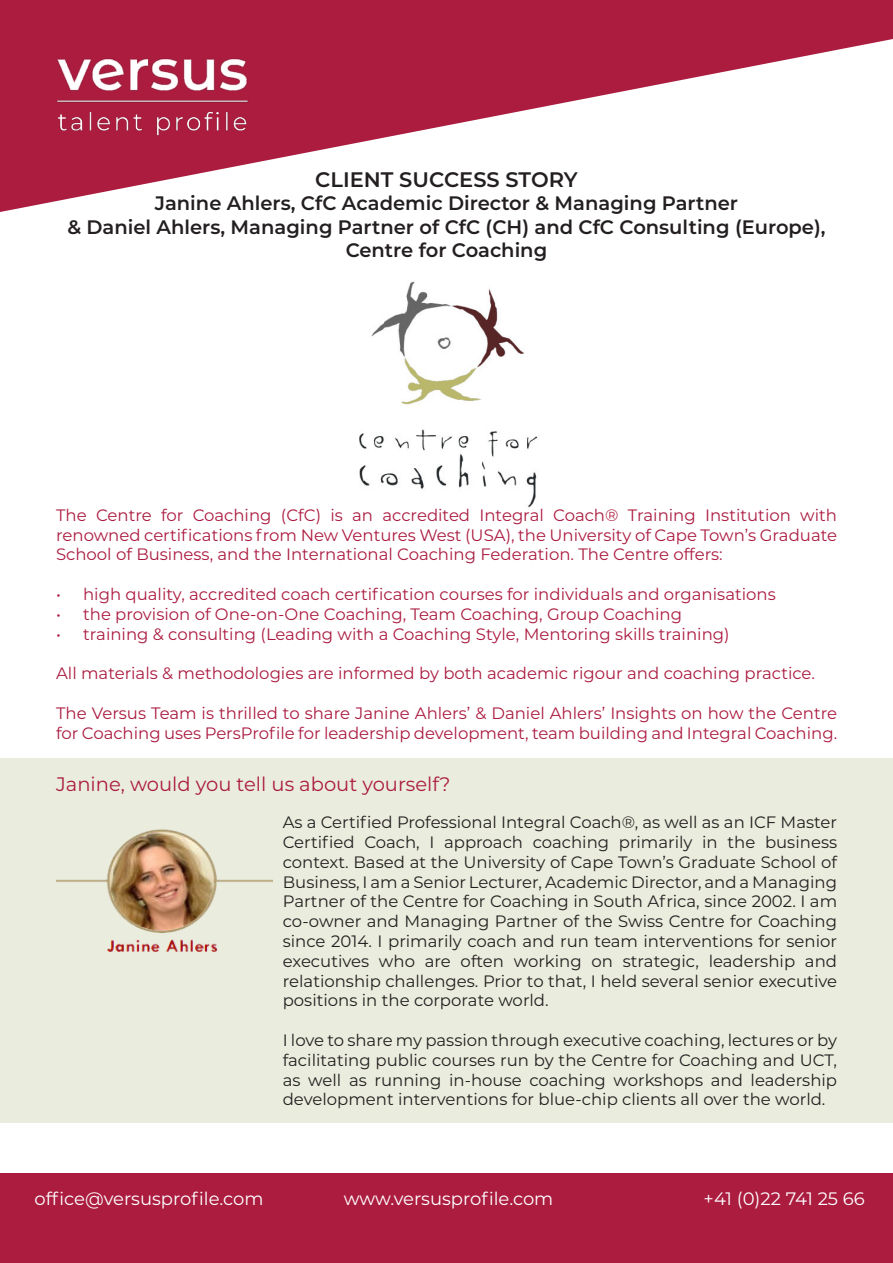
<style>
.page{position:relative;width:893px;height:1263px;background:#fff}
.page>*{position:absolute;margin:0;border:0;box-sizing:border-box;transform-origin:0 0}
.t1{font:600 21px "Montserrat";color:#231f20}
.t2{font:600 19.5px/23.4px "Montserrat";color:#231f20;text-align:center}
.t3{font:19.5px "Montserrat";color:#ab1c3f}
.t4{font:18px "Montserrat";color:#fff}
.t5{font:16.5px/19.8px "Montserrat";color:#231f20;text-align:justify}
.t6{font:16.5px/19.8px "Montserrat";color:#ab1b40;text-align:justify}
</style>
<div class="page">
<svg style="left:0;top:0;width:893px;height:212px;fill:#ab1c3f"></svg>
<div style="left:0;top:1174px;width:893px;height:89px;background:#ab1c3f"></div>
<img style="left:54px;top:56px;width:195px;height:84px">
<img style="left:359px;top:281px;width:179px;height:226px">
<div style="left:0;top:758px;width:893px;height:365px;background:#eaecdd"></div>
<img style="left:56px;top:829px;width:216px;height:123px">
<p class="t1" style="left:315px;top:171px;width:264px">CLIENT SUCCESS STORY</p>
<p class="t2" style="left:67px;top:193px;width:760px">Janine Ahlers, CfC Academic Director &amp; Managing Partner<br>&amp; Daniel Ahlers, Managing Partner of CfC (CH) and CfC Consulting (Europe),<br>Centre for Coaching</p>
<p class="t6" style="left:56px;top:506px;width:782px">The Centre for Coaching (CfC) is an accredited Integral Coach® Training Institution with renowned certifications from New Ventures West (USA), the University of Cape Town’s Graduate School of Business, and the International Coaching Federation. The Centre offers:</p>
<p class="t6" style="left:56px;top:585px;width:721px">• high quality, accredited coach certification courses for individuals and organisations</p>
<p class="t6" style="left:56px;top:605px;width:627px">• the provision of One-on-One Coaching, Team Coaching, Group Coaching</p>
<p class="t6" style="left:56px;top:624px;width:675px">• training &amp; consulting (Leading with a Coaching Style, Mentoring skills training)</p>
<p class="t6" style="left:56px;top:664px;width:760px">All materials &amp; methodologies are informed by both academic rigour and coaching practice.</p>
<p class="t6" style="left:56px;top:704px;width:782px">The Versus Team is thrilled to share Janine Ahlers’ &amp; Daniel Ahlers’ Insights on how the Centre for Coaching uses PersProfile for leadership development, team building and Integral Coaching.</p>
<p class="t3" style="left:56px;top:774px;width:396px">Janine, would you tell us about yourself?</p>
<p class="t5" style="left:283px;top:813px;width:556px">As a Certified Professional Integral Coach®, as well as an ICF Master Certified Coach, I approach coaching primarily in the business context. Based at the University of Cape Town’s Graduate School of Business, I am a Senior Lecturer, Academic Director, and a Managing Partner of the Centre for Coaching in South Africa, since 2002. I am co-owner and Managing Partner of the Swiss Centre for Coaching since 2014. I primarily coach and run team interventions for senior executives who are often working on strategic, leadership and relationship challenges. Prior to that, I held several senior executive positions in the corporate world.</p>
<p class="t5" style="left:283px;top:1031px;width:556px">I love to share my passion through executive coaching, lectures or by facilitating public courses run by the Centre for Coaching and UCT, as well as running in-house coaching workshops and leadership development interventions for blue-chip clients all over the world.</p>
<p class="t4" style="left:35px;top:1190px;width:230px">office@versusprofile.com</p>
<p class="t4" style="left:344px;top:1190px;width:211px">www.versusprofile.com</p>
<p class="t4" style="left:704px;top:1190px;width:163px">+41 (0)22 741 25 66</p>
</div>
